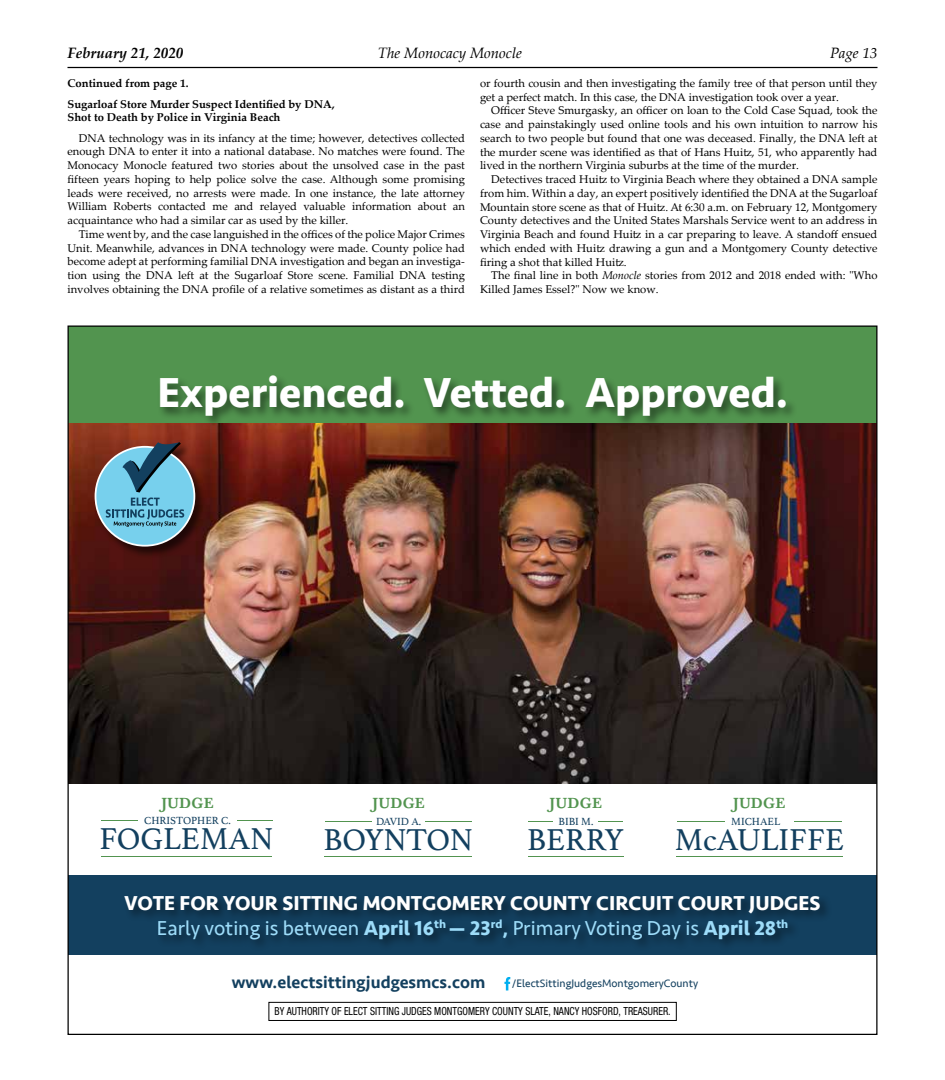
<style>
.page{position:relative;width:945px;height:1080px;background:#fff}
.page>*{position:absolute;margin:0;border:0;box-sizing:border-box;transform-origin:0 0}
.t1{font:700 43.12px "Seravek";color:#fff}
.t2{font:31.75px "Athelas";color:#13405f}
.t3{font:700 20.75px/24.9px "Seravek";color:#fff;text-align:center}
.t4{font:500 17.5px "Seravek";color:#13405f}
.t5{font:italic 15px "Palatino Linotype";color:#000}
.t6{font:italic 700 15px "Palatino Linotype";color:#000}
.t7{font:500 14.38px "Baskerville BE";letter-spacing:.04em;color:#52944f}
.t8{font:11.25px/13.8px "Palatino Linotype";color:#000;text-align:justify}
.t9{font:700 11.25px/20.6px "Palatino Linotype";color:#000}
.t10{font:condensed 11.12px "Helvetica Neue";color:#000;scale:.9 1}
.t11{font:11.12px "Seravek";color:#13405f}
.t12{font:10.88px "Athelas";color:#13405f}
.s1{font-style:italic}
.s2{color:#fff}
.s3{font-weight:400;color:#9ddcf9}
.s4{color:#9ddcf9}
.s5{font-weight:500;color:#9ddcf9}
</style>
<div class="page">
<hr style="left:68px;top:67px;width:810px;height:1px;background:#000">
<img style="left:70px;top:423px;width:806px;height:361px">
<div style="left:68px;top:875px;width:809px;height:80px;background:#13405f"></div>
<div style="left:123px;top:894px;width:709px;height:58px;background:#000;opacity:.5"></div>
<div style="left:94px;top:442px;width:113px;height:116px;background:#000;opacity:.6"></div>
<div style="left:95px;top:447px;width:99px;height:99px;background:#77d0ed;border-radius:50%"></div>
<div style="left:95px;top:446px;width:100px;height:100px;border:2px solid #fff;border-radius:50%"></div>
<svg style="left:106px;top:442px;width:78px;height:85px"></svg>
<svg style="left:504px;top:977px;width:6px;height:13px"></svg>
<div style="left:268px;top:1002px;width:409px;height:19px;border:1px solid #000"></div>
<div style="left:68px;top:326px;width:809px;height:97px;background:#52944f"></div>
<div style="left:157px;top:374px;width:641px;height:55px;background:#000;opacity:.5"></div>
<hr style="left:101px;top:856px;width:171px;height:1px;background:#52944f">
<hr style="left:325px;top:856px;width:147px;height:1px;background:#52944f">
<hr style="left:325px;top:821px;width:46px;height:1px;background:#52944f">
<hr style="left:425px;top:821px;width:46px;height:1px;background:#52944f">
<hr style="left:528px;top:856px;width:95px;height:1px;background:#52944f">
<svg style="left:599px;top:821px;width:24px;height:1px"></svg>
<svg style="left:528px;top:821px;width:25px;height:1px"></svg>
<hr style="left:676px;top:856px;width:166px;height:1px;background:#52944f">
<hr style="left:677px;top:821px;width:47px;height:1px;background:#52944f">
<hr style="left:795px;top:821px;width:47px;height:1px;background:#52944f">
<hr style="left:101px;top:820px;width:37px;height:1px;background:#52944f">
<hr style="left:237px;top:820px;width:35px;height:1px;background:#52944f">
<h3 class="t6" style="left:68px;top:43px;width:117px">February 21, 2020</h3>
<h3 class="t5" style="left:378px;top:43px;width:146px">The Monocacy Monocle</h3>
<h3 class="t5" style="left:830px;top:43px;width:49px">Page 13</h3>
<p class="t9" style="left:68px;top:72px;width:269px">Continued from page 1.<br>Sugarloaf Store Murder Suspect Identified by DNA,</p>
<p class="t9" style="left:68px;top:107px;width:215px">Shot to Death by Police in Virginia Beach</p>
<p class="t8" style="left:68px;top:131px;width:399px;text-indent:11px">DNA technology was in its infancy at the time; however, detectives collected enough DNA to enter it into a national database. No matches were found. The Monocacy Monocle featured two stories about the unsolved case in the past fifteen years hoping to help police solve the case. Although some promising leads were received, no arrests were made. In one instance, the late attorney William Roberts contacted me and relayed valuable information about an acquaintance who had a similar car as used by the killer.</p>
<p class="t8" style="left:68px;top:227px;width:399px;text-indent:11px">Time went by, and the case languished in the offices of the police Major Crimes Unit. Meanwhile, advances in DNA technology were made. County police had become adept at performing familial DNA investigation and began an investiga&shy;tion using the DNA left at the Sugarloaf Store scene. Familial DNA testing involves obtaining the DNA profile of a relative sometimes as distant as a third</p>
<p class="t8" style="left:480px;top:76px;width:399px">or fourth cousin and then investigating the family tree of that person until they get a perfect match. In this case, the DNA investigation took over a year.</p>
<p class="t8" style="left:480px;top:103px;width:399px;text-indent:11px">Officer Steve Smurgasky, an officer on loan to the Cold Case Squad, took the case and painstakingly used online tools and his own intuition to narrow his search to two people but found that one was deceased. Finally, the DNA left at the murder scene was identified as that of Hans Huitz, 51, who apparently had lived in the northern Virginia suburbs at the time of the murder.</p>
<p class="t8" style="left:480px;top:172px;width:399px;text-indent:11px">Detectives traced Huitz to Virginia Beach where they obtained a DNA sample from him. Within a day, an expert positively identified the DNA at the Sugarloaf Mountain store scene as that of Huitz. At 6:30 a.m. on February 12, Montgomery County detectives and the United States Marshals Service went to an address in Virginia Beach and found Huitz in a car preparing to leave. A standoff ensued which ended with Huitz drawing a gun and a Montgomery County detective firing a shot that killed Huitz.</p>
<p class="t8" style="left:480px;top:268px;width:399px;text-indent:11px">The final line in both <span class="s1">Monocle</span> stories from 2012 and 2018 ended with: "Who<br>Killed James Essel?" Now we know.</p>
<h1 class="t1" style="left:157px;top:358px;width:632px">Experienced. Vetted. Approved.</h1>
<p class="t7" style="left:162px;top:794px;width:53px">JUDGE</p>
<h2 class="t2" style="left:100px;top:813px;width:175px">FOGLEMAN</h2>
<p class="t7" style="left:373px;top:795px;width:53px">JUDGE</p>
<h2 class="t2" style="left:324px;top:814px;width:151px">BOYNTON</h2>
<p class="t12" style="left:144px;top:812px;width:88px">CHRISTOPHER C.</p>
<p class="t12" style="left:376px;top:813px;width:47px">DAVID A.</p>
<p class="t7" style="left:550px;top:795px;width:53px">JUDGE</p>
<h2 class="t2" style="left:527px;top:814px;width:98px">BERRY</h2>
<p class="t12" style="left:559px;top:813px;width:36px">BIBI M.</p>
<p class="t7" style="left:733px;top:795px;width:53px">JUDGE</p>
<h2 class="t2" style="left:675px;top:814px;width:171px">McAULIFFE</h2>
<p class="t12" style="left:731px;top:813px;width:59px">MICHAEL <span class="s2">J.</span></p>
<h3 class="t3" style="left:125px;top:890px;width:697px">VOTE FOR YOUR SITTING MONTGOMERY COUNTY CIRCUIT COURT JUDGES<br><span class="s3">Early voting is between</span> <span class="s4">April 16</span><sup>th</sup> <span class="s4">— 23</span><sup>rd</sup><span class="s5">,</span> <span class="s3">Primary Voting Day is</span> <span class="s4">April 28</span><sup>th</sup></h3>
<h3 class="t4" style="left:232px;top:972px;width:255px">www.electsittingjudgesmcs.com</h3>
<p class="t11" style="left:512px;top:975px;width:188px">/ElectSittingJudgesMontgomeryCounty</p>
<p class="t10" style="left:275px;top:1005px;width:442px">BY AUTHORITY OF ELECT SITTING JUDGES MONTGOMERY COUNTY SLATE, NANCY HOSFORD, TREASURER.</p>
</div>
